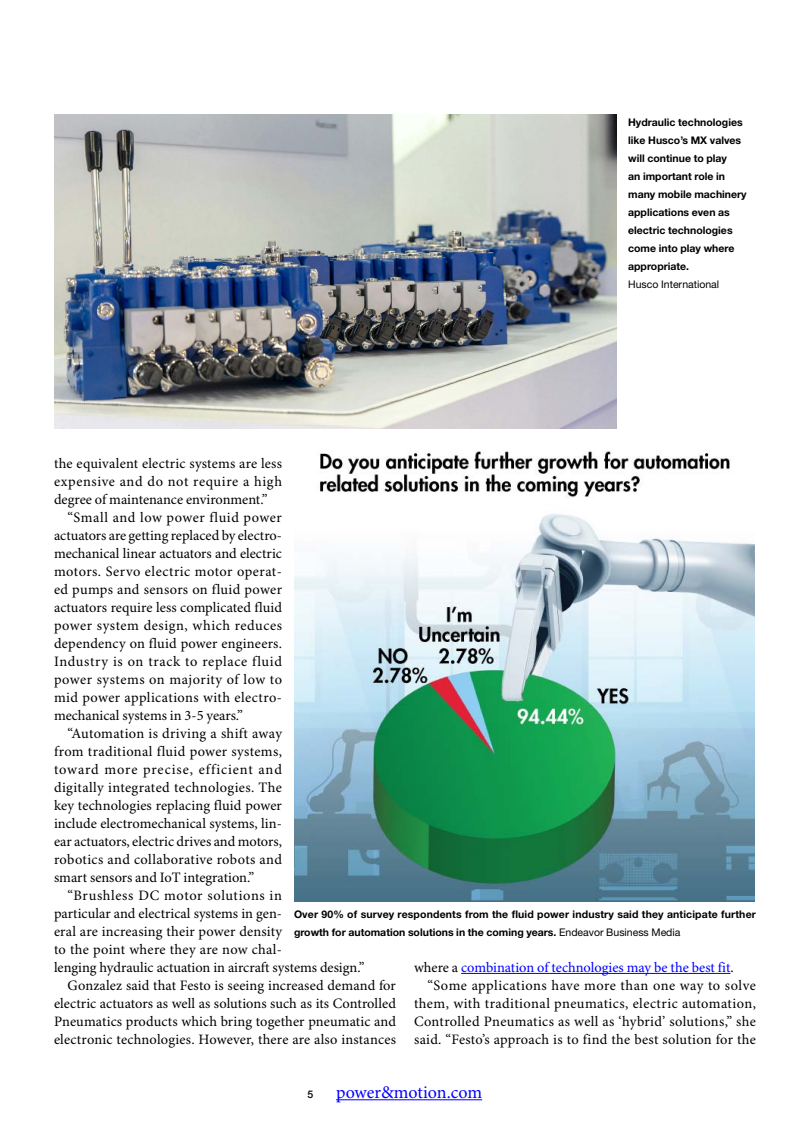
<style>
.page{position:relative;width:810px;height:1134px;background:#fff}
.page>*{position:absolute;margin:0;border:0;box-sizing:border-box;transform-origin:0 0}
.t1{font:18px "Minion Pro";letter-spacing:-.005em;color:#00f}
.t2{font:14.4px/18px "Minion Pro";letter-spacing:.01em;color:#000;text-align:justify}
.t3{font:14.4px "Minion Pro";letter-spacing:.03em;color:#000}
.t4{font:14.4px "Minion Pro";color:#00f}
.t5{font:14.4px "Minion Pro";letter-spacing:.04em;color:#000}
.t6{font:700 10.5px/18px "Helvetica Neue LT Std";color:#000}
.t7{font:10.5px "Helvetica Neue LT Std";color:#000}
.t8{font:500 10.5px "Helvetica Neue LT Std";color:#000}
.s1{font-weight:400}
.s2{color:#000}
</style>
<div class="page">
<hr style="left:461px;top:973px;width:269px;height:1px;background:#00f">
<img style="left:54px;top:114px;width:562px;height:315px">
<img style="left:294px;top:451px;width:460px;height:450px">
<hr style="left:336px;top:1099px;width:146px;height:1px;background:#00f">
<p class="t6" style="left:628px;top:113px;width:120px">Hydraulic technologies like Husco’s MX valves will continue to play<br>an important role in many mobile machinery applications even as electric technologies come into play where appropriate.</p>
<p class="t7" style="left:628px;top:278px;width:93px">Husco International</p>
<p class="t2" style="left:54px;top:455px;width:230px">the equivalent electric systems are less expensive and do not require a high degree of maintenance environment.”</p>
<p class="t2" style="left:54px;top:509px;width:230px;text-indent:13px">“Small and low power fluid power actuators are getting replaced by electro&shy;mechanical linear actuators and electric motors. Servo electric motor operat&shy;ed pumps and sensors on fluid power actuators require less complicated fluid power system design, which reduces dependency on fluid power engineers.<br>Industry is on track to replace fluid power systems on majority of low to mid power applications with electro&shy;mechanical systems in 3-5 years.”</p>
<p class="t2" style="left:54px;top:725px;width:230px;text-indent:13px">“Automation is driving a shift away from traditional fluid power systems, toward more precise, efficient and digitally integrated technologies. The key technologies replacing fluid power include electromechanical systems, lin&shy;ear actuators, electric drives and motors, robotics and collaborative robots and smart sensors and IoT integration.”</p>
<p class="t5" style="left:67px;top:887px;width:216px">“Brushless DC motor solutions in</p>
<p class="t2" style="left:54px;top:905px;width:230px">particular and electrical systems in gen-</p>
<p class="t2" style="left:54px;top:923px;width:230px">eral are increasing their power density</p>
<p class="t2" style="left:54px;top:941px;width:230px">to the point where they are now chal-</p>
<p class="t2" style="left:54px;top:959px;width:312px">lenging hydraulic actuation in aircraft systems design.”</p>
<p class="t2" style="left:67px;top:977px;width:330px">Gonzalez said that Festo is seeing increased demand for</p>
<p class="t2" style="left:54px;top:995px;width:343px">electric actuators as well as solutions such as its Controlled</p>
<p class="t2" style="left:54px;top:1013px;width:344px">Pneumatics products which bring together pneumatic and</p>
<p class="t2" style="left:54px;top:1031px;width:343px">electronic technologies. However, there are also instances</p>
<p class="t6" style="left:294px;top:905px;width:463px">Over 90% of survey respondents from the fluid power industry said they anticipate further growth for automation solutions in the coming years. <span class="s1">Endeavor Business Media</span></p>
<p class="t4" style="left:414px;top:959px;width:321px"><span class="s2">where a</span> combination of technologies may be the best fit<span class="s2">.</span></p>
<p class="t3" style="left:427px;top:977px;width:330px">“Some applications have more than one way to solve</p>
<p class="t3" style="left:414px;top:995px;width:344px">them, with traditional pneumatics, electric automation,</p>
<p class="t2" style="left:414px;top:1013px;width:343px">Controlled Pneumatics as well as ‘hybrid’ solutions,” she</p>
<p class="t2" style="left:414px;top:1031px;width:343px">said. “Festo’s approach is to find the best solution for the</p>
<p class="t8" style="left:308px;top:1088px;width:7px">5</p>
<p class="t1" style="left:336px;top:1081px;width:148px">power&amp;motion.com</p>
</div>
